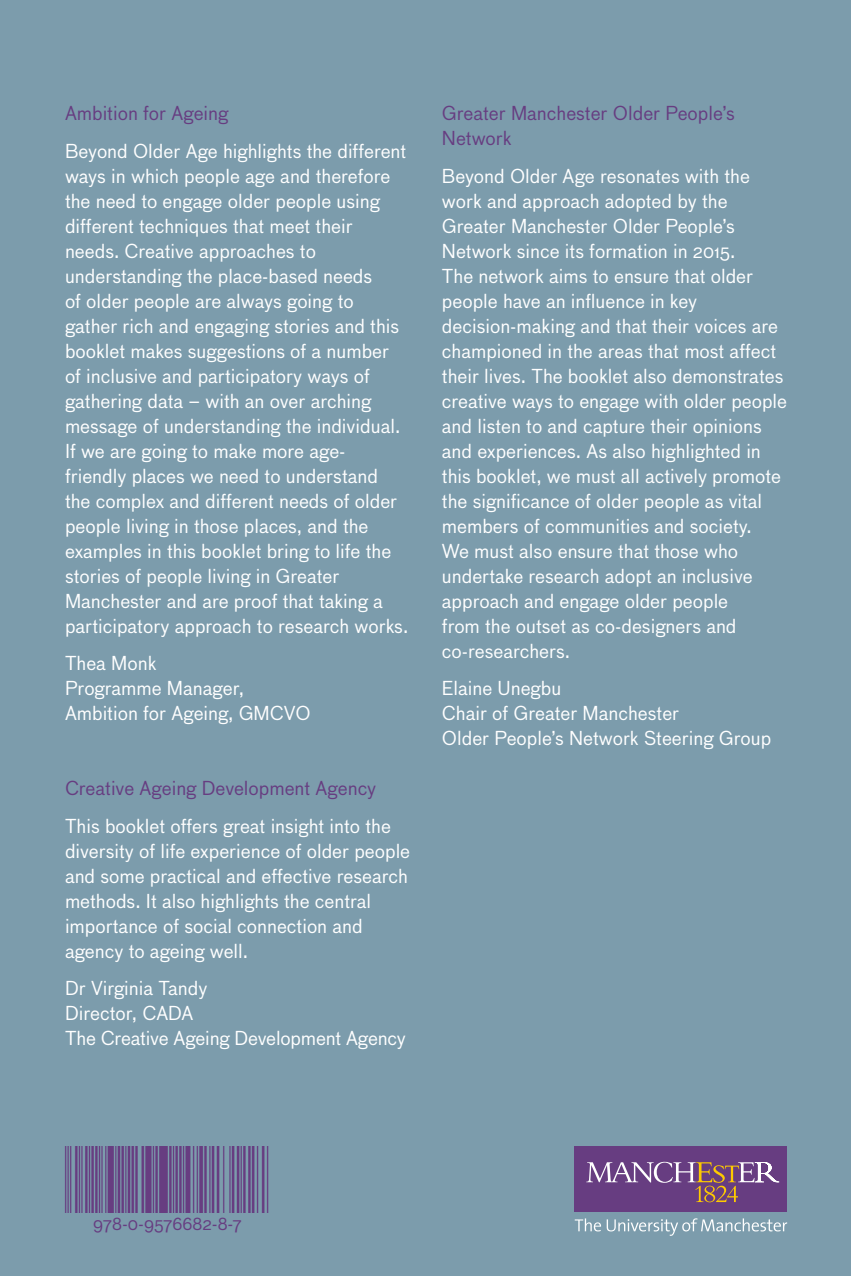
<style>
.page{position:relative;width:851px;height:1276px;background:#fff}
.page>*{position:absolute;margin:0;border:0;box-sizing:border-box;transform-origin:0 0}
.t1{font:18.75px/25px "Bau";color:#fff}
.t2{font:18.75px/25px "Bau";color:#673d81}
.t3{font:17.5px "Bau";color:#673d81}
</style>
<div class="page">
<div style="left:0;top:0;width:850px;height:1276px;background:#7c9cac"></div>
<div style="left:574px;top:1146px;width:213px;height:66px;background:#673d81"></div>
<svg style="left:586px;top:1161px;width:193px;height:41px"></svg>
<svg style="left:574px;top:1218px;width:213px;height:17px"></svg>
<img style="left:65px;top:1146px;width:204px;height:66px">
<p class="t2" style="left:65px;top:101px;width:165px">Ambition for Ageing</p>
<p class="t1" style="left:65px;top:139px;width:345px">Beyond Older Age highlights the different ways in which people age and therefore the need to engage older people using different techniques that meet their needs. Creative approaches to understanding the place-based needs<br>of older people are always going to gather rich and engaging stories and this booklet makes suggestions of a number of inclusive and participatory ways of gathering data – with an over arching message of understanding the individual.<br>If we are going to make more age&shy;friendly places we need to understand<br>the complex and different needs of older people living in those places, and the examples in this booklet bring to life the stories of people living in Greater Manchester and are proof that taking a participatory approach to research works.</p>
<p class="t1" style="left:65px;top:651px;width:247px">Thea Monk<br>Programme Manager,<br>Ambition for Ageing, GMCVO</p>
<p class="t2" style="left:65px;top:776px;width:313px">Creative Ageing Development Agency</p>
<p class="t1" style="left:65px;top:814px;width:346px">This booklet offers great insight into the diversity of life experience of older people and some practical and effective research methods. It also highlights the central importance of social connection and agency to ageing well.</p>
<p class="t1" style="left:65px;top:976px;width:342px">Dr Virginia Tandy<br>Director, CADA<br>The Creative Ageing Development Agency</p>
<p class="t2" style="left:442px;top:101px;width:294px">Greater Manchester Older People’s<br>Network</p>
<p class="t1" style="left:442px;top:163px;width:347px">Beyond Older Age resonates with the work and approach adopted by the Greater Manchester Older People’s Network since its formation in 2015.<br>The network aims to ensure that older people have an influence in key decision-making and that their voices are championed in the areas that most affect their lives. The booklet also demonstrates creative ways to engage with older people and listen to and capture their opinions and experiences. As also highlighted in this booklet, we must all actively promote the significance of older people as vital members of communities and society.<br>We must also ensure that those who undertake research adopt an inclusive approach and engage older people<br>from the outset as co-designers and co-researchers.</p>
<p class="t1" style="left:442px;top:676px;width:331px">Elaine Unegbu<br>Chair of Greater Manchester<br>Older People’s Network Steering Group</p>
<p class="t3" style="left:93px;top:1211px;width:150px">978-0-9576682-8-7</p>
</div>
